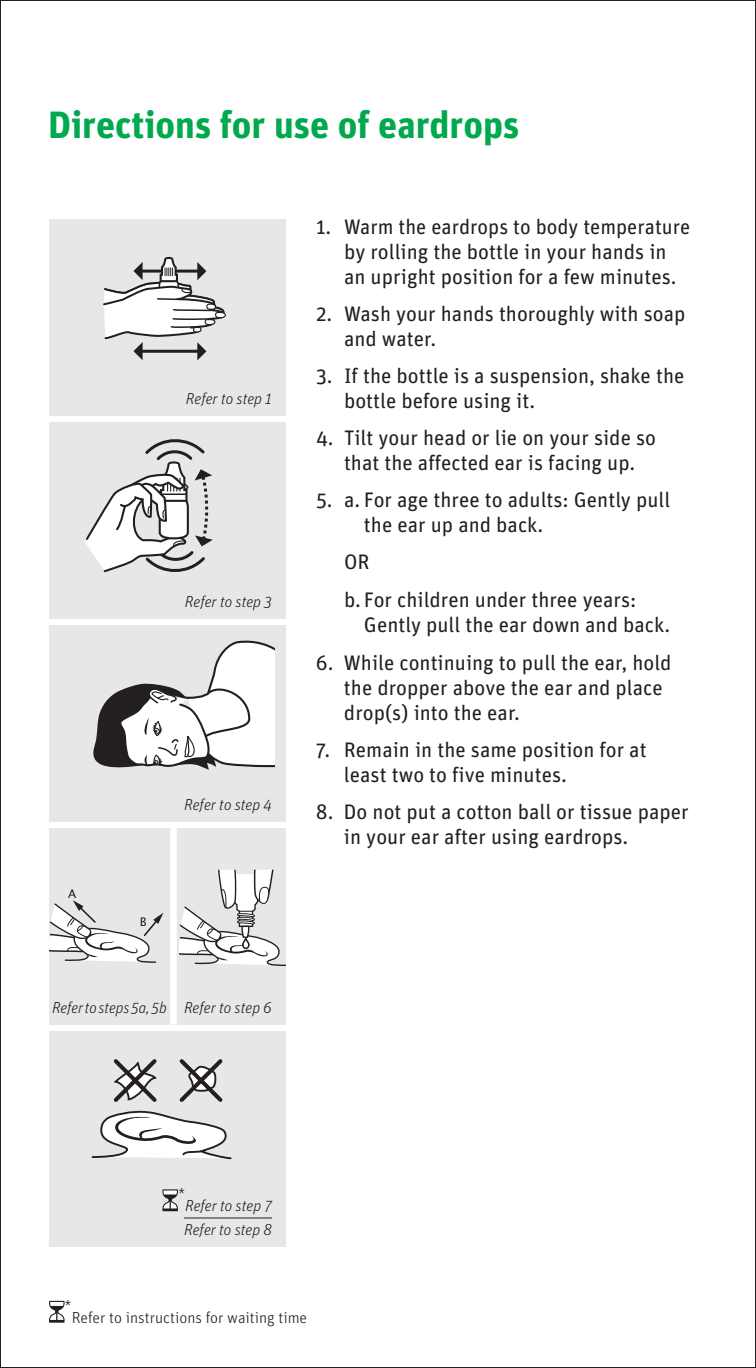
<style>
.page{position:relative;width:756px;height:1368px;background:#fff}
.page>*{position:absolute;margin:0;border:0;box-sizing:border-box;transform-origin:0 0}
.t1{font:700 38px "Unit OT";color:#00a94e}
.t2{font:21px/25px "Unit OT";color:#231f20}
.t3{font:italic 300 16px/24px "Unit OT";color:#231f20}
.t4{font:300 16px "Unit OT";color:#231f20}
.t5{font:11.8px "Lucida Grande";color:#231f20}
</style>
<div class="page">
<div style="left:49px;top:219px;width:237px;height:197px;background:#e6e7e9"></div>
<div style="left:49px;top:422px;width:237px;height:196px;background:#e6e7e9"></div>
<div style="left:49px;top:625px;width:237px;height:197px;background:#e6e7e9"></div>
<div style="left:49px;top:828px;width:237px;height:196px;background:#e6e7e9"></div>
<svg style="left:49px;top:1301px;width:16px;height:22px"></svg>
<div style="left:49px;top:1031px;width:237px;height:216px;background:#e6e7e9"></div>
<hr style="left:184px;top:1218px;width:88px;height:1px;background:#231f20">
<svg style="left:162px;top:1189px;width:16px;height:22px"></svg>
<div style="left:170px;top:828px;width:7px;height:196px;background:#fff"></div>
<svg style="left:85px;top:439px;width:128px;height:134px"></svg>
<svg style="left:93px;top:640px;width:181px;height:130px"></svg>
<svg style="left:103px;top:257px;width:123px;height:103px"></svg>
<svg style="left:179px;top:869px;width:107px;height:97px"></svg>
<svg style="left:92px;top:1059px;width:140px;height:100px"></svg>
<svg style="left:49px;top:900px;width:114px;height:63px"></svg>
<h1 class="t1" style="left:48px;top:102px;width:473px">Directions for use of eardrops</h1>
<p class="t3" style="left:186px;top:387px;width:88px">Refer to step 1</p>
<p class="t3" style="left:185px;top:590px;width:89px">Refer to step 3</p>
<p class="t3" style="left:184px;top:793px;width:89px">Refer to step 4</p>
<p class="t5" style="left:68px;top:887px;width:10px">A</p>
<p class="t5" style="left:140px;top:915px;width:8px">B</p>
<p class="t3" style="left:52px;top:996px;width:116px">Refer to steps 5a, 5b</p>
<p class="t3" style="left:184px;top:996px;width:89px">Refer to step 6</p>
<p class="t2" style="left:344px;top:214px;width:348px;text-indent:-28px">1. Warm the eardrops to body temperature by rolling the bottle in your hands in an upright position for a few minutes.</p>
<p class="t2" style="left:344px;top:301px;width:343px;text-indent:-28px">2. Wash your hands thoroughly with soap and water.</p>
<p class="t2" style="left:344px;top:363px;width:342px;text-indent:-28px">3. If the bottle is a suspension, shake the bottle before using it.</p>
<p class="t2" style="left:316px;top:425px;width:342px;text-align:center">4. Tilt your head or lie on your side so that the affected ear is facing up.</p>
<p class="t2" style="left:364px;top:487px;width:308px;text-indent:-48px">5. a. For age three to adults: Gently pull the ear up and back.</p>
<p class="t2" style="left:344px;top:542px;width:294px;line-height:38px">OR<br>b. For children under three years:</p>
<p class="t2" style="left:364px;top:612px;width:308px">Gently pull the ear down and back.</p>
<p class="t2" style="left:344px;top:650px;width:329px;text-indent:-28px">6. While continuing to pull the ear, hold the dropper above the ear and place drop(s) into the ear.</p>
<p class="t2" style="left:344px;top:737px;width:304px;text-indent:-28px">7. Remain in the same position for at least two to five minutes.</p>
<p class="t2" style="left:344px;top:799px;width:346px;text-indent:-28px">8. Do not put a cotton ball or tissue paper in your ear after using eardrops.</p>
<p class="t4" style="left:178px;top:1185px;width:9px">*</p>
<p class="t4" style="left:65px;top:1296px;width:9px">*</p>
<p class="t3" style="left:184px;top:1194px;width:89px">Refer to step 7<br>Refer to step 8</p>
<p class="t4" style="left:72px;top:1308px;width:237px">Refer to instructions for waiting time</p>
</div>
